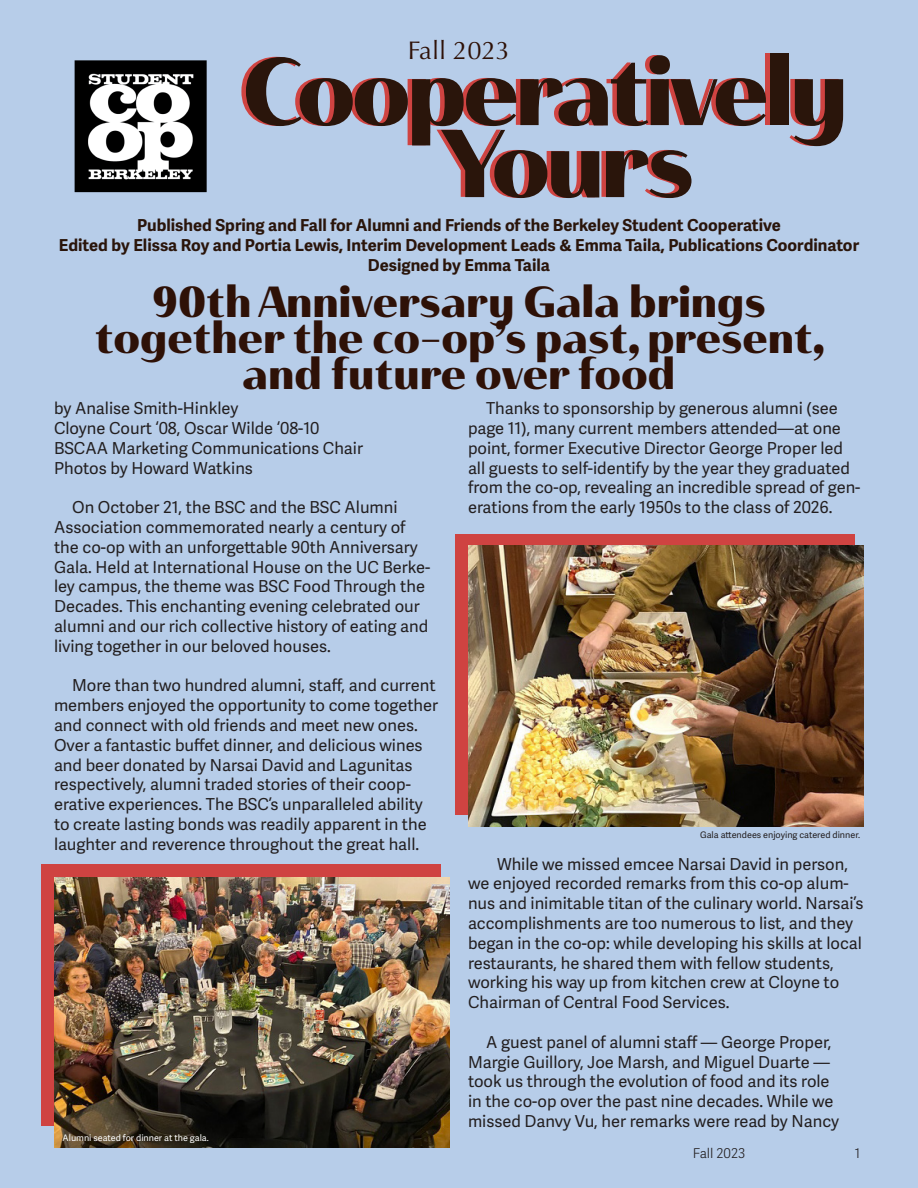
<style>
.page{position:relative;width:918px;height:1188px;background:#b7cde9}
.page>*{position:absolute;margin:0;border:0;box-sizing:border-box;transform-origin:0 0}
.t1{font:96px "Haboro Contrast Nor Bla";letter-spacing:-.04em;color:#2a150b}
.t2{font:43.5px/36px "Haboro Contrast Nor Bla";color:#2e1107;text-align:center}
.t3{font:25.5px "Optima";color:#2e1107}
.t4{font:16.5px/19.8px "Adelle Sans";color:#231f20}
.t5{font:700 16.5px "Adelle Sans";color:#2a150b}
.t6{font:300 13.5px "Adelle Sans";color:#231f20}
.t7{font:9px "Adelle Sans";color:#231f20}
.t8{font:9px "Adelle Sans";color:#fff}
</style>
<div class="page">
<img style="left:74px;top:60px;width:133px;height:133px">
<div style="left:41px;top:865px;width:400px;height:261px;background:#cf4341"></div>
<div style="left:455px;top:534px;width:400px;height:281px;background:#cf4341"></div>
<img style="left:468px;top:546px;width:396px;height:281px">
<img style="left:54px;top:878px;width:396px;height:270px">
<p class="t3" style="left:408px;top:36px;width:104px">Fall 2023</p>
<p class="t1" style="left:242px;top:32px;width:607px">Cooperatively</p>
<p class="t1" style="left:441px;top:104px;width:254px">Yours</p>
<p class="t5" style="left:137px;top:216px;width:645px">Published Spring and Fall for Alumni and Friends of the Berkeley Student Cooperative</p>
<p class="t5" style="left:59px;top:235px;width:802px">Edited by Elissa Roy and Portia Lewis, Interim Development Leads &amp; Emma Taila, Publications Coordinator</p>
<p class="t5" style="left:368px;top:255px;width:184px">Designed by Emma Taila</p>
<p class="t2" style="left:152px;top:283px;width:615px">90th Anniversary Gala brings</p>
<p class="t2" style="left:95px;top:319px;width:732px">together the co-op’s past, present, and future over food</p>
<p class="t4" style="left:54px;top:399px;width:186px">by Analise Smith-Hinkley</p>
<p class="t4" style="left:54px;top:419px;width:267px">Cloyne Court ‘08, Oscar Wilde ‘08-10</p>
<p class="t4" style="left:54px;top:439px;width:311px">BSCAA Marketing Communications Chair</p>
<p class="t4" style="left:54px;top:458px;width:200px">Photos by Howard Watkins</p>
<p class="t4" style="left:54px;top:498px;width:378px;text-indent:18px">On October 21, the BSC and the BSC Alumni Association commemorated nearly a century of the co-op with an unforgettable 90th Anniversary Gala. Held at International House on the UC Berke&shy;ley campus, the theme was BSC Food Through the Decades. This enchanting evening celebrated our alumni and our rich collective history of eating and living together in our beloved houses.</p>
<p class="t4" style="left:54px;top:676px;width:386px;text-indent:18px">More than two hundred alumni, staff, and current members enjoyed the opportunity to come together and connect with old friends and meet new ones.<br>Over a fantastic buffet dinner, and delicious wines and beer donated by Narsai David and Lagunitas respectively, alumni traded stories of their coop&shy;erative experiences. The BSC’s unparalleled ability to create lasting bonds was readily apparent in the laughter and reverence throughout the great hall.</p>
<p class="t8" style="left:63px;top:1132px;width:148px">Alumni seated for dinner at the gala.</p>
<p class="t4" style="left:468px;top:399px;width:394px;text-indent:18px">Thanks to sponsorship by generous alumni (see page 11), many current members attended—at one point, former Executive Director George Proper led all guests to self-identify by the year they graduated from the co-op, revealing an incredible spread of gen&shy;erations from the early 1950s to the class of 2026.</p>
<p class="t7" style="left:700px;top:829px;width:161px">Gala attendees enjoying catered dinner.</p>
<p class="t4" style="left:468px;top:854px;width:397px;text-indent:29px">While we missed emcee Narsai David in person, we enjoyed recorded remarks from this co-op alum&shy;nus and inimitable titan of the culinary world. Narsai’s accomplishments are too numerous to list, and they began in the co-op: while developing his skills at local restaurants, he shared them with fellow students, working his way up from kitchen crew at Cloyne to Chairman of Central Food Services.</p>
<p class="t4" style="left:468px;top:1033px;width:373px;text-indent:18px">A guest panel of alumni staff — George Proper, Margie Guillory, Joe Marsh, and Miguel Duarte — took us through the evolution of food and its role in the co-op over the past nine decades. While we missed Danvy Vu, her remarks were read by Nancy</p>
<p class="t6" style="left:693px;top:1145px;width:54px">Fall 2023</p>
<p class="t6" style="left:855px;top:1145px;width:7px">1</p>
</div>
